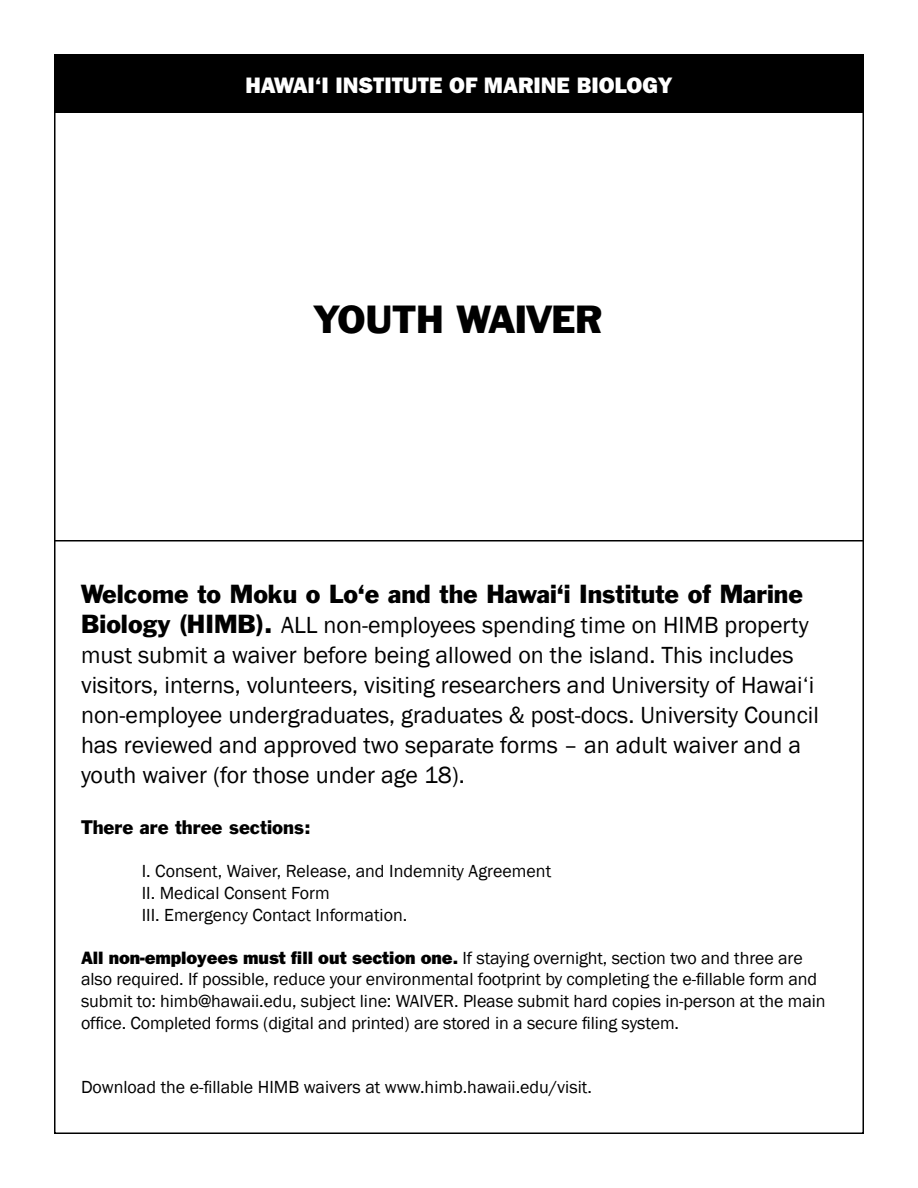
<style>
.page{position:relative;width:918px;height:1188px;background:#fff}
.page>*{position:absolute;margin:0;border:0;box-sizing:border-box;transform-origin:0 0}
.t1{font:36px "Franklin Gothic BT";color:#000}
.t2{font:24px/30px "Franklin Gothic";color:#000}
.t3{font:24px "Franklin Gothic BT";color:#000}
.t4{font:800 22.5px "Franklin Gothic";color:#fff}
.t5{font:18px/21.6px "Franklin Gothic";letter-spacing:-.005em;color:#000}
.t6{font:18px "Franklin Gothic BT";color:#000}
.s1{font-family:"Franklin Gothic BT"}
.s2{font-weight:800}
</style>
<div class="page">
<div style="left:54px;top:54px;width:810px;height:58px;background:#000"></div>
<hr style="left:54px;top:540px;width:810px;height:2px;background:#000">
<p class="t4" style="left:245px;top:72px;width:429px">HAWAI‘I INSTITUTE OF MARINE BIOLOGY</p>
<h1 class="t1" style="left:315px;top:298px;width:289px">YOUTH WAIVER</h1>
<h2 class="t3" style="left:81px;top:579px;width:723px">Welcome to Moku o Lo‘e and the Hawai‘i Institute of Marine</h2>
<p class="t2" style="left:81px;top:609px;width:739px"><span class="s1">Biology (HIMB).</span> ALL non-employees spending time on HIMB property must submit a waiver before being allowed on the island. This includes visitors, interns, volunteers, visiting researchers and University of Hawai‘i non-employee undergraduates, graduates &amp; post-docs. University Council has reviewed and approved two separate forms – an adult waiver and a youth waiver (for those under age 18).</p>
<p class="t6" style="left:81px;top:817px;width:231px">There are three sections:</p>
<p class="t5" style="left:142px;top:860px;width:411px">I. Consent, Waiver, Release, and Indemnity Agreement<br>II. Medical Consent Form<br>III. Emergency Contact Information.</p>
<p class="t5" style="left:81px;top:947px;width:746px"><span class="s2">All non-employees must fill out section one.</span> If staying overnight, section two and three are also required. If possible, reduce your environmental footprint by completing the e-fillable form and submit to: himb@hawaii.edu, subject line: WAIVER. Please submit hard copies in-person at the main office. Completed forms (digital and printed) are stored in a secure filing system.</p>
<p class="t5" style="left:81px;top:1076px;width:512px">Download the e-fillable HIMB waivers at www.himb.hawaii.edu/visit.</p>
</div>
